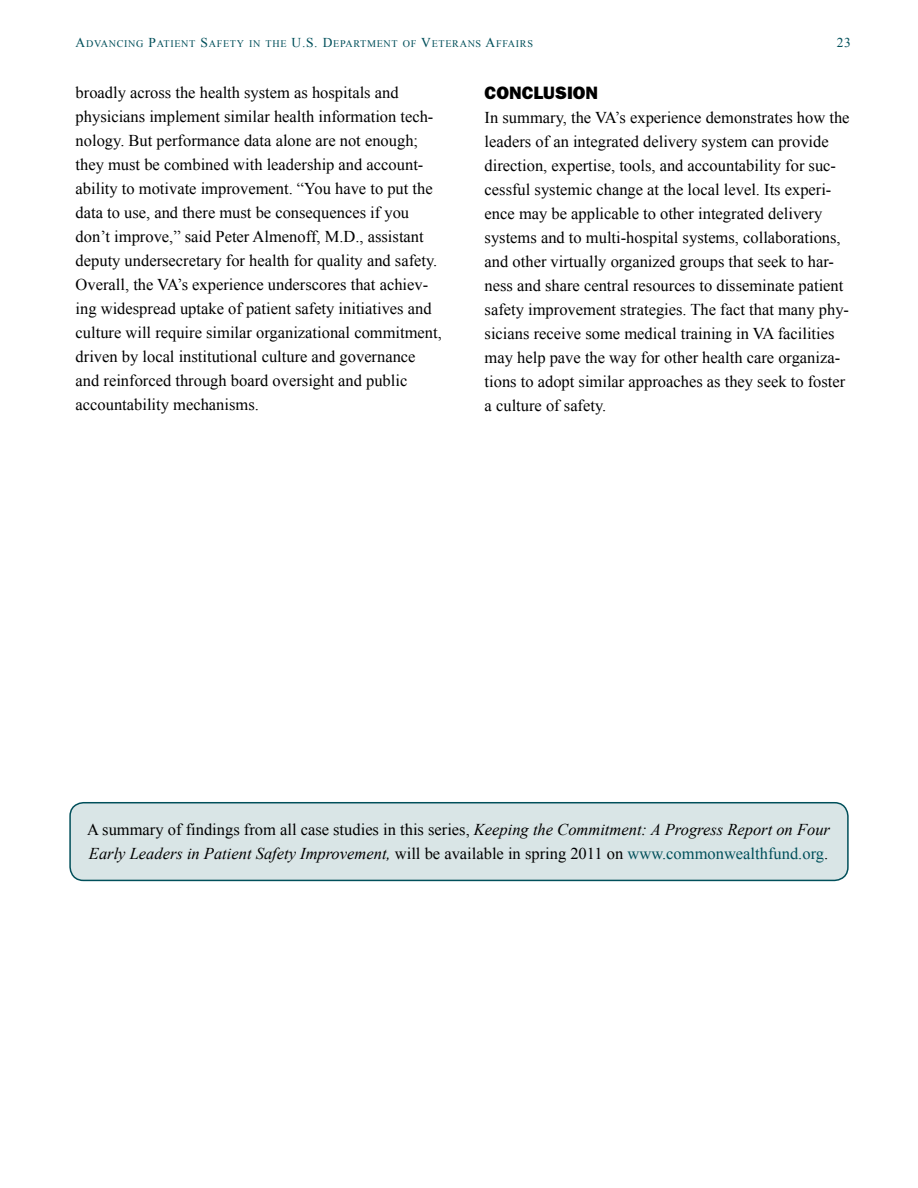
<style>
.page{position:relative;width:918px;height:1188px;background:#fff}
.page>*{position:absolute;margin:0;border:0;box-sizing:border-box;transform-origin:0 0}
.Head_A_-_Franklin{font:18px "ITC Franklin Gothic Std Hvy";color:#000}
.BT_2_-_Times_IB{font:16.5px/24px "Times New Roman";color:#000}
.BT_-_Times_IB{font:16.5px/24px "Times New Roman";color:#000}
.BT_2_-_Times_IB-2{font:italic 16.5px/24px "Times New Roman";color:#000}
.t1{font:13.5px "Times New Roman";color:#004f5a}
.t2{font:10.2px "Times New Roman";letter-spacing:.065em;color:#004f5a}
.s1{font-size:13.5px}
.s2{font-style:normal}
.s3{font-style:normal;color:#004f5a}
</style>
<div class="page">
<div style="left:70px;top:803px;width:778px;height:77px;background:#d9e5e6;border-radius:14px"></div>
<div style="left:69px;top:802px;width:780px;height:79px;border:2px solid #004f5a;border-radius:14px"></div>
<p class="t2" style="left:76px;top:37px;width:459px"><span class="s1">A</span>DVANCING <span class="s1">P</span>ATIENT <span class="s1">S</span> AFETY IN THE <span class="s1">U.S. D</span>EPARTMENT OF <span class="s1">V</span>ETERANS <span class="s1">A</span>FFAIRS</p>
<p class="t1" style="left:837px;top:34px;width:16px">23</p>
<p class="BT_2_-_Times_IB" style="left:76px;top:80px;width:368px">broadly across the health system as hospitals and physicians implement similar health information tech&shy;nology. But performance data alone are not enough; they must be combined with leadership and account&shy;ability to motivate improvement. “You have to put the data to use, and there must be consequences if you don’t improve,” said Peter Almenoff, M.D., assistant deputy undersecretary for health for quality and safety.<br>Overall, the VA’s experience underscores that achiev&shy;ing widespread uptake of patient safety initiatives and culture will require similar organizational commitment, driven by local institutional culture and governance and reinforced through board oversight and public accountability mechanisms.</p>
<p class="Head_A_-_Franklin" style="left:485px;top:82px;width:115px">CONCLUSION</p>
<p class="BT_-_Times_IB" style="left:485px;top:105px;width:366px">In summary, the VA’s experience demonstrates how the leaders of an integrated delivery system can provide direction, expertise, tools, and accountability for suc&shy;cessful systemic change at the local level. Its experi&shy;ence may be applicable to other integrated delivery systems and to multi-hospital systems, collaborations, and other virtually organized groups that seek to har&shy;ness and share central resources to disseminate patient safety improvement strategies. The fact that many phy&shy;sicians receive some medical training in VA facilities may help pave the way for other health care organiza&shy;tions to adopt similar approaches as they seek to foster a culture of safety.</p>
<p class="BT_2_-_Times_IB-2" style="left:87px;top:817px;width:744px"><span class="s2">A summary of findings from all case studies in this series,</span> Keeping the Commitment: A Progress Report on Four<br>Early Leaders in Patient Safety Improvement, <span class="s2">will be available in spring 2011 on</span> <span class="s3">www.commonwealthfund.org</span><span class="s2">.</span></p>
</div>
